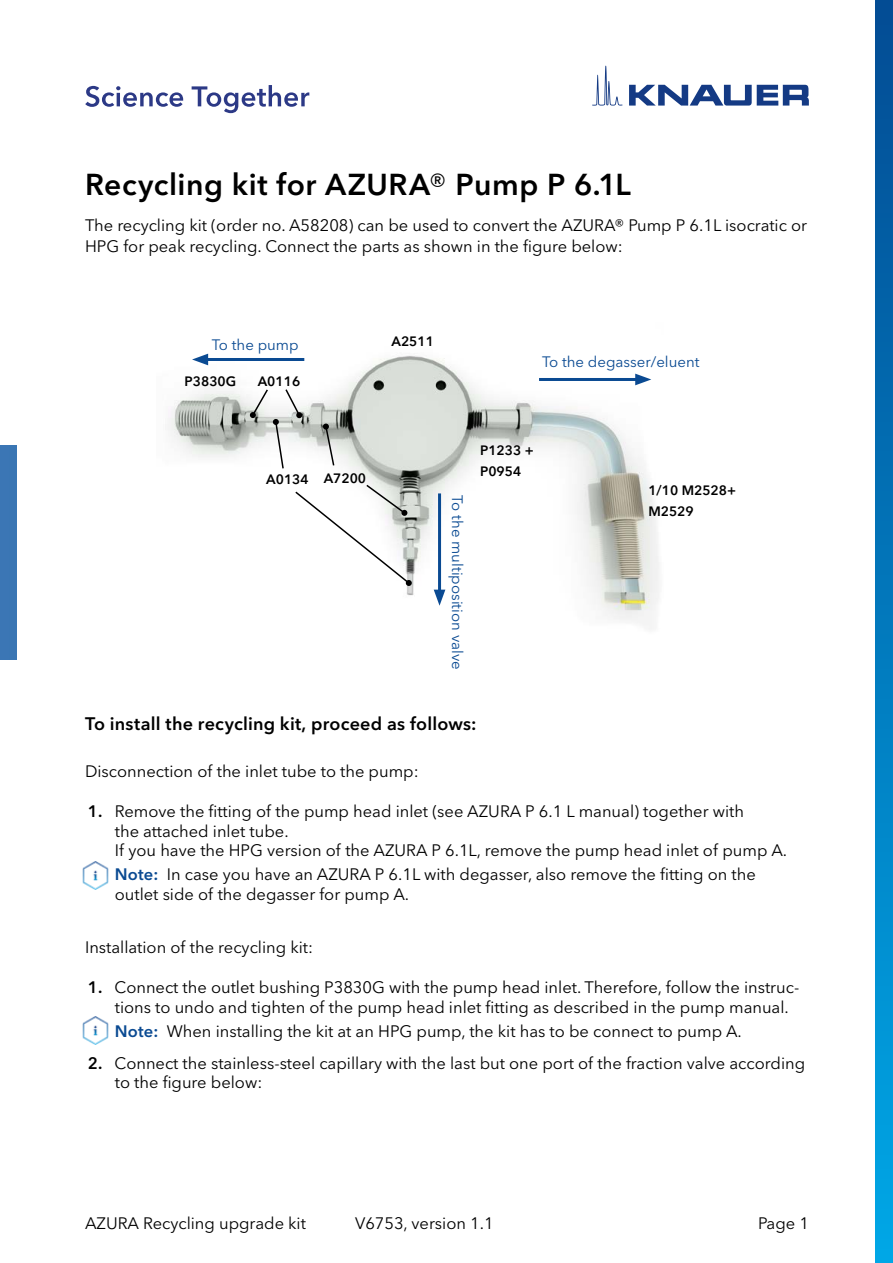
<style>
.page{position:relative;width:893px;height:1263px;background:#fff}
.page>*{position:absolute;margin:0;border:0;box-sizing:border-box;transform-origin:0 0}
.t1{font:600 30px "Avenir Next W1 G";letter-spacing:.02em;color:#000}
.t2{font:600 18px "Avenir Next W1 G";letter-spacing:.01em;color:#000}
.t3{font:16.5px/19.5px "Avenir Next W1 G";color:#000}
.t4{font:15px "Avenir Next W1 G";color:#0a4a92}
.t5{font:600 13.5px/21px "Avenir Next W1 G";color:#000}
.s1{font-weight:400}
.s2{font-weight:600}
.s3{font-weight:600;color:#0a4a92}
</style>
<div class="page">
<div style="left:0;top:445px;width:17px;height:215px;background:#3b76b5"></div>
<div style="left:876px;top:0;width:17px;height:1263px;background:linear-gradient(to bottom,#034c94,#00a7e6)"></div>
<svg style="left:85px;top:85px;width:224px;height:28px"></svg>
<svg style="left:629px;top:85px;width:180px;height:21px"></svg>
<svg style="left:592px;top:66px;width:30px;height:40px"></svg>
<img style="left:82px;top:861px;width:27px;height:29px">
<img style="left:82px;top:1016px;width:27px;height:29px">
<img style="left:168px;top:353px;width:491px;height:276px">
<svg style="left:323px;top:424px;width:12px;height:43px"></svg>
<svg style="left:250px;top:388px;width:52px;height:82px"></svg>
<svg style="left:294px;top:483px;width:118px;height:103px"></svg>
<hr style="left:539px;top:378px;width:102px;height:3px;background:#0a4a92">
<svg style="left:635px;top:374px;width:16px;height:11px"></svg>
<hr style="left:202px;top:358px;width:102px;height:3px;background:#0a4a92">
<svg style="left:192px;top:354px;width:16px;height:11px"></svg>
<hr style="left:438px;top:493px;width:3px;height:102px;background:#0a4a92">
<svg style="left:434px;top:590px;width:11px;height:16px"></svg>
<h1 class="t1" style="left:85px;top:166px;width:547px">Recycling kit for AZURA<span class="s1">®</span> Pump P 6.1L</h1>
<p class="t3" style="left:85px;top:215px;width:723px;line-height:21px">The recycling kit (order no. A58208) can be used to convert the AZURA® Pump P 6.1L isocratic or<br>HPG for peak recycling. Connect the parts as shown in the figure below:</p>
<p class="t4" style="left:212px;top:335px;width:88px">To the pump</p>
<p class="t5" style="left:185px;top:371px;width:53px">P3830G</p>
<p class="t5" style="left:258px;top:371px;width:44px">A0116</p>
<p class="t5" style="left:266px;top:469px;width:44px">A0134</p>
<p class="t5" style="left:324px;top:468px;width:44px">A7200</p>
<p class="t5" style="left:391px;top:331px;width:44px">A2511</p>
<p class="t4" style="left:542px;top:353px;width:159px">To the degasser/eluent</p>
<p class="t4" style="left:466px;top:495px;width:176px;rotate:90deg">To the multiposition valve</p>
<p class="t5" style="left:480px;top:439px;width:55px">P1233 +<br>P0954</p>
<p class="t5" style="left:648px;top:480px;width:89px">1/10 M2528+<br>M2529</p>
<p class="t2" style="left:85px;top:713px;width:393px">To install the recycling kit, proceed as follows:</p>
<p class="t3" style="left:85px;top:761px;width:335px">Disconnection of the inlet tube to the pump:</p>
<p class="t3" style="left:115px;top:802px;width:674px;text-indent:-27px"><span class="s2">1.</span> Remove the fitting of the pump head inlet (see AZURA P 6.1 L manual) together with<br>the attached inlet tube.<br>If you have the HPG version of the AZURA P 6.1L, remove the pump head inlet of pump A.</p>
<p class="t3" style="left:115px;top:864px;width:642px"><span class="s3">Note:</span> In case you have an AZURA P 6.1L with degasser, also remove the fitting on the outlet side of the degasser for pump A.</p>
<p class="t3" style="left:85px;top:937px;width:230px">Installation of the recycling kit:</p>
<p class="t3" style="left:115px;top:978px;width:686px;text-indent:-27px"><span class="s2">1.</span> Connect the outlet bushing P3830G with the pump head inlet. Therefore, follow the instruc&shy;tions to undo and tighten of the pump head inlet fitting as described in the pump manual.</p>
<p class="t3" style="left:115px;top:1021px;width:629px"><span class="s3">Note:</span> When installing the kit at an HPG pump, the kit has to be connect to pump A.</p>
<p class="t3" style="left:115px;top:1053px;width:692px;text-indent:-27px"><span class="s2">2.</span> Connect the stainless-steel capillary with the last but one port of the fraction valve according to the figure below:</p>
<p class="t3" style="left:85px;top:1214px;width:222px">AZURA Recycling upgrade kit</p>
<p class="t3" style="left:355px;top:1214px;width:140px">V6753, version 1.1</p>
<p class="t3" style="left:758px;top:1214px;width:52px">Page 1</p>
</div>
